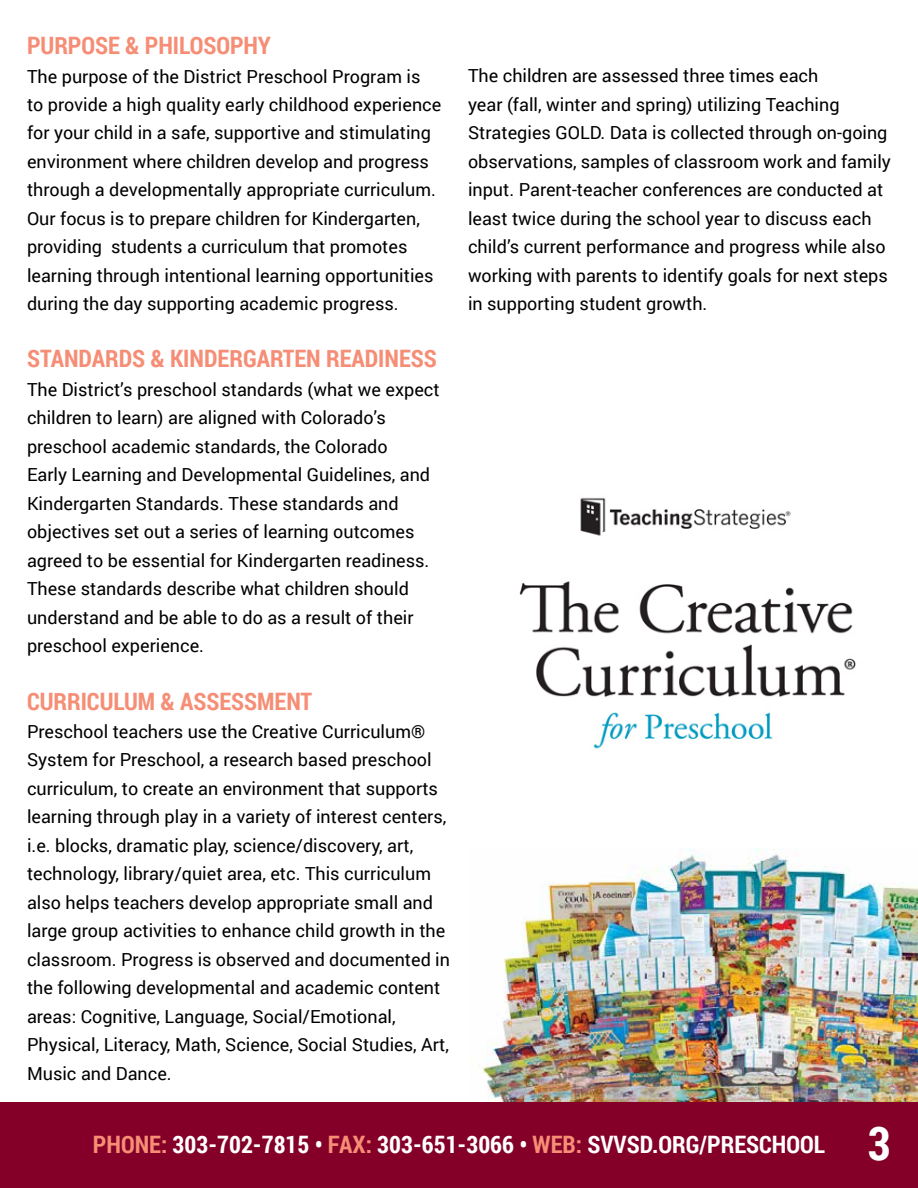
<style>
.page{position:relative;width:918px;height:1188px;background:#fff}
.page>*{position:absolute;margin:0;border:0;box-sizing:border-box;transform-origin:0 0}
.t1{font:700 46.5px "Roboto Condensed";color:#fff}
.t2{font:700 24px "Roboto Condensed";color:#f68d75}
.t3{font:700 24px "Roboto Condensed";color:#fff}
.t4{font:18px/28.5px "Roboto";color:#000}
.s1{color:#f68d75}
</style>
<div class="page">
<img style="left:519px;top:497px;width:337px;height:252px">
<img style="left:470px;top:848px;width:448px;height:254px">
<div style="left:0;top:1102px;width:918px;height:86px;background:#840029"></div>
<h2 class="t2" style="left:27px;top:29px;width:245px">PURPOSE &amp; PHILOSOPHY</h2>
<p class="t4" style="left:27px;top:61px;width:416px">The purpose of the District Preschool Program is to provide a high quality early childhood experience for your child in a safe, supportive and stimulating environment where children develop and progress through a developmentally appropriate curriculum.<br>Our focus is to prepare children for Kindergarten, providing students a curriculum that promotes learning through intentional learning opportunities during the day supporting academic progress.</p>
<h2 class="t2" style="left:27px;top:342px;width:411px">STANDARDS &amp; KINDERGARTEN READINESS</h2>
<p class="t4" style="left:27px;top:375px;width:414px">The District’s preschool standards (what we expect children to learn) are aligned with Colorado’s preschool academic standards, the Colorado<br>Early Learning and Developmental Guidelines, and Kindergarten Standards. These standards and objectives set out a series of learning outcomes agreed to be essential for Kindergarten readiness.<br>These standards describe what children should understand and be able to do as a result of their preschool experience.</p>
<h2 class="t2" style="left:27px;top:684px;width:287px">CURRICULUM &amp; ASSESSMENT</h2>
<p class="t4" style="left:27px;top:717px;width:424px">Preschool teachers use the Creative Curriculum® System for Preschool, a research based preschool curriculum, to create an environment that supports learning through play in a variety of interest centers, i.e. blocks, dramatic play, science/discovery, art, technology, library/quiet area, etc. This curriculum also helps teachers develop appropriate small and large group activities to enhance child growth in the classroom. Progress is observed and documented in the following developmental and academic content areas: Cognitive, Language, Social/Emotional, Physical, Literacy, Math, Science, Social Studies, Art, Music and Dance.</p>
<p class="t4" style="left:468px;top:61px;width:425px">The children are assessed three times each<br>year (fall, winter and spring) utilizing Teaching Strategies GOLD. Data is collected through on-going observations, samples of classroom work and family input. Parent-teacher conferences are conducted at least twice during the school year to discuss each child’s current performance and progress while also working with parents to identify goals for next steps in supporting student growth.</p>
<h2 class="t3" style="left:93px;top:1127px;width:734px"><span class="s1">PHONE:</span> 303-702-7815 • <span class="s1">FAX:</span> 303-651-3066 • <span class="s1">WEB:</span> SVVSD.ORG/PRESCHOOL</h2>
<h1 class="t1" style="left:868px;top:1111px;width:25px">3</h1>
</div>
